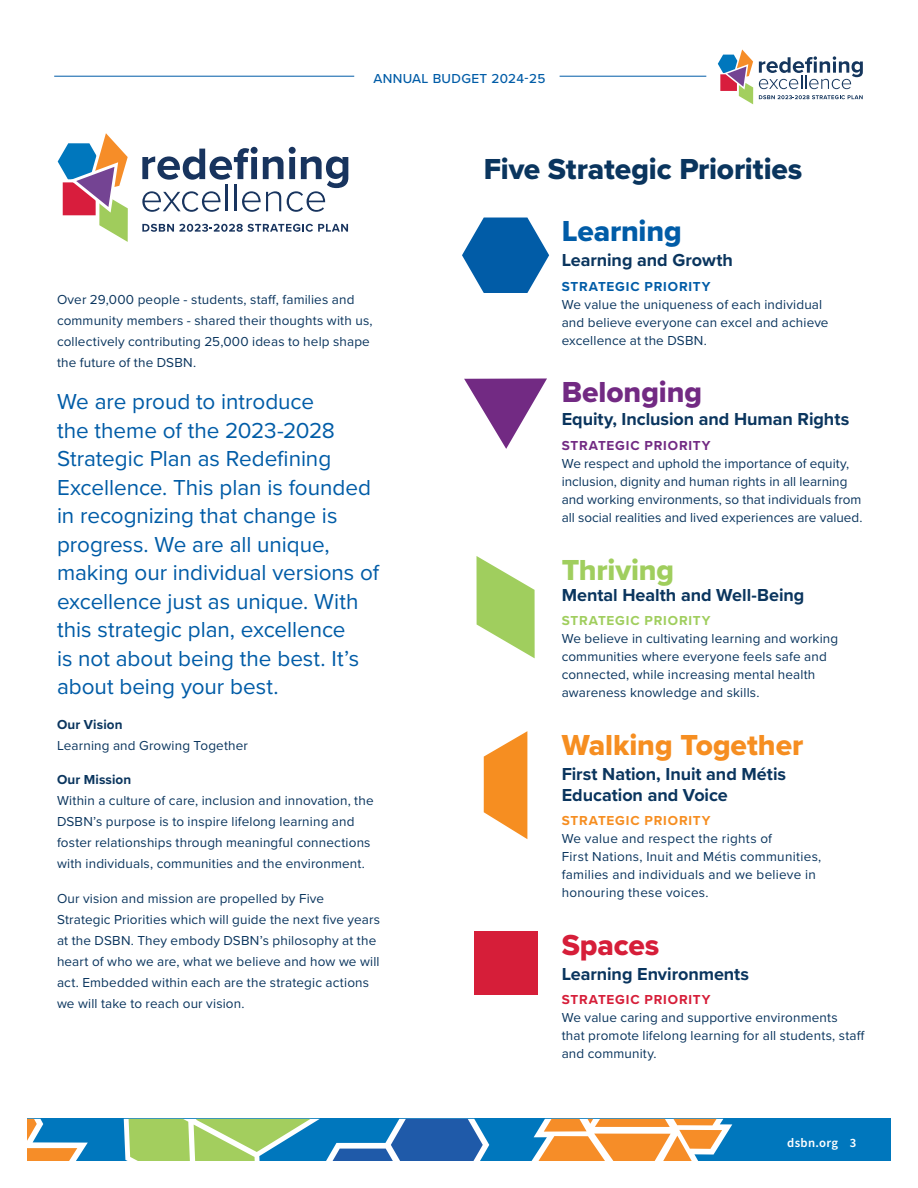
<style>
.page{position:relative;width:918px;height:1188px;background:#fff}
.page>*{position:absolute;margin:0;border:0;box-sizing:border-box;transform-origin:0 0}
.t1{font:30px "Proxima Nova Extrabld";letter-spacing:-.005em;color:#0a355e}
.t2{font:30px "Proxima Nova Extrabld";letter-spacing:-.005em;color:#f68e21}
.t3{font:30px "Proxima Nova Extrabld";color:#722a83}
.t4{font:30px "Proxima Nova Extrabld";letter-spacing:-.005em;color:#a0ce5e}
.t5{font:30px "Proxima Nova Extrabld";letter-spacing:-.005em;color:#015ca7}
.t6{font:30px "Proxima Nova Extrabld";letter-spacing:-.005em;color:#d61e39}
.STRAT_BODY_TEXT{font:22.5px/28.5px "Proxima Nova";letter-spacing:-.005em;color:#015ca7}
.t7{font:700 18px/21px "Proxima Nova";letter-spacing:-.005em;color:#0a355e}
.STRAT_BODY_TEXT-2{font:13.5px/18px "Proxima Nova";letter-spacing:.01em;color:#0a355e}
.t8{font:500 13.5px "Proxima Nova";letter-spacing:.025em;color:#015ca7}
.STRAT_BODY_TEXT-3{font:700 13.5px "Proxima Nova";letter-spacing:.01em;color:#0a355e}
.t9{font:700 13.5px "Proxima Nova";letter-spacing:.065em;color:#f68e21}
.t10{font:700 13.5px "Proxima Nova";letter-spacing:.065em;color:#a0ce5e}
.t11{font:700 13.5px "Proxima Nova";letter-spacing:.065em;color:#d61e39}
.t12{font:700 13.5px "Proxima Nova";letter-spacing:.065em;color:#722a83}
.t13{font:700 13.5px "Proxima Nova";letter-spacing:.065em;color:#015ca7}
.t14{font:600 12.75px "Source Sans Pro";letter-spacing:.025em;color:#fff}
</style>
<div class="page">
<div style="left:27px;top:1119px;width:864px;height:42px;background:#0077bd"></div>
<svg style="left:532px;top:1119px;width:200px;height:42px;background:#dfac76"></svg>
<svg style="left:326px;top:1119px;width:163px;height:42px"></svg>
<svg style="left:124px;top:1119px;width:196px;height:42px"></svg>
<svg style="left:27px;top:1119px;width:61px;height:42px"></svg>
<svg style="left:759px;top:56px;width:104px;height:33px"></svg>
<svg style="left:759px;top:95px;width:104px;height:4px"></svg>
<svg style="left:718px;top:50px;width:35px;height:54px"></svg>
<hr style="left:54px;top:76px;width:300px;height:1px;background:#015ca7">
<hr style="left:560px;top:76px;width:146px;height:1px;background:#015ca7">
<svg style="left:142px;top:147px;width:206px;height:65px"></svg>
<svg style="left:142px;top:224px;width:206px;height:8px"></svg>
<svg style="left:57px;top:133px;width:71px;height:109px"></svg>
<svg style="left:484px;top:731px;width:43px;height:108px"></svg>
<svg style="left:477px;top:556px;width:58px;height:102px"></svg>
<div style="left:474px;top:931px;width:63px;height:64px;background:#d61e39"></div>
<svg style="left:464px;top:378px;width:83px;height:71px"></svg>
<svg style="left:462px;top:218px;width:87px;height:75px"></svg>
<p class="t8" style="left:373px;top:69px;width:173px">ANNUAL BUDGET 2024-25</p>
<p class="STRAT_BODY_TEXT-2" style="left:57px;top:289px;width:317px;line-height:21px">Over 29,000 people - students, staff, families and community members - shared their thoughts with us, collectively contributing 25,000 ideas to help shape the future of the DSBN.</p>
<p class="STRAT_BODY_TEXT" style="left:57px;top:386px;width:324px">We are proud to introduce<br>the theme of the 2023-2028<br>Strategic Plan as Redefining<br>Excellence. This plan is founded in recognizing that change is progress. We are all unique, making our individual versions of excellence just as unique. With this strategic plan, excellence<br>is not about being the best. It’s about being your best.</p>
<p class="STRAT_BODY_TEXT-3" style="left:57px;top:714px;width:67px">Our Vision</p>
<p class="STRAT_BODY_TEXT-2" style="left:57px;top:736px;width:193px">Learning and Growing Together</p>
<p class="STRAT_BODY_TEXT-3" style="left:57px;top:770px;width:76px">Our Mission</p>
<p class="STRAT_BODY_TEXT-2" style="left:57px;top:790px;width:318px;line-height:21px">Within a culture of care, inclusion and innovation, the DSBN’s purpose is to inspire lifelong learning and foster relationships through meaningful connections with individuals, communities and the environment.</p>
<p class="STRAT_BODY_TEXT-2" style="left:57px;top:887px;width:325px;line-height:21px">Our vision and mission are propelled by Five Strategic Priorities which will guide the next five years at the DSBN. They embody DSBN’s philosophy at the heart of who we are, what we believe and how we will act. Embedded within each are the strategic actions we will take to reach our vision.</p>
<p class="t1" style="left:484px;top:147px;width:320px">Five Strategic Priorities</p>
<p class="t5" style="left:562px;top:209px;width:122px">Learning</p>
<p class="t7" style="left:562px;top:249px;width:173px">Learning and Growth</p>
<p class="t13" style="left:562px;top:276px;width:150px">STRATEGIC PRIORITY</p>
<p class="STRAT_BODY_TEXT-2" style="left:562px;top:295px;width:268px">We value the uniqueness of each individual and believe everyone can excel and achieve excellence at the DSBN.</p>
<p class="t3" style="left:562px;top:370px;width:142px">Belonging</p>
<p class="t7" style="left:562px;top:409px;width:289px">Equity, Inclusion and Human Rights</p>
<p class="t12" style="left:562px;top:436px;width:150px">STRATEGIC PRIORITY</p>
<p class="STRAT_BODY_TEXT-2" style="left:562px;top:454px;width:302px">We respect and uphold the importance of equity, inclusion, dignity and human rights in all learning and working environments, so that individuals from all social realities and lived experiences are valued.</p>
<p class="t4" style="left:562px;top:547px;width:114px">Thriving</p>
<p class="t7" style="left:562px;top:584px;width:244px">Mental Health and Well-Being</p>
<p class="t10" style="left:562px;top:611px;width:150px">STRATEGIC PRIORITY</p>
<p class="STRAT_BODY_TEXT-2" style="left:562px;top:629px;width:278px">We believe in cultivating learning and working communities where everyone feels safe and connected, while increasing mental health awareness knowledge and skills.</p>
<p class="t2" style="left:562px;top:723px;width:243px">Walking Together</p>
<p class="t7" style="left:562px;top:763px;width:226px">First Nation, Inuit and Métis<br>Education and Voice</p>
<p class="t9" style="left:562px;top:811px;width:150px">STRATEGIC PRIORITY</p>
<p class="STRAT_BODY_TEXT-2" style="left:562px;top:829px;width:261px">We value and respect the rights of<br>First Nations, Inuit and Métis communities, families and individuals and we believe in honouring these voices.</p>
<p class="t6" style="left:562px;top:922px;width:99px">Spaces</p>
<p class="t7" style="left:562px;top:963px;width:189px">Learning Environments</p>
<p class="t11" style="left:562px;top:990px;width:150px">STRATEGIC PRIORITY</p>
<p class="STRAT_BODY_TEXT-2" style="left:562px;top:1008px;width:305px">We value caring and supportive environments<br>that promote lifelong learning for all students, staff and community.</p>
<p class="t14" style="left:787px;top:1134px;width:71px">dsbn.org 3</p>
</div>
